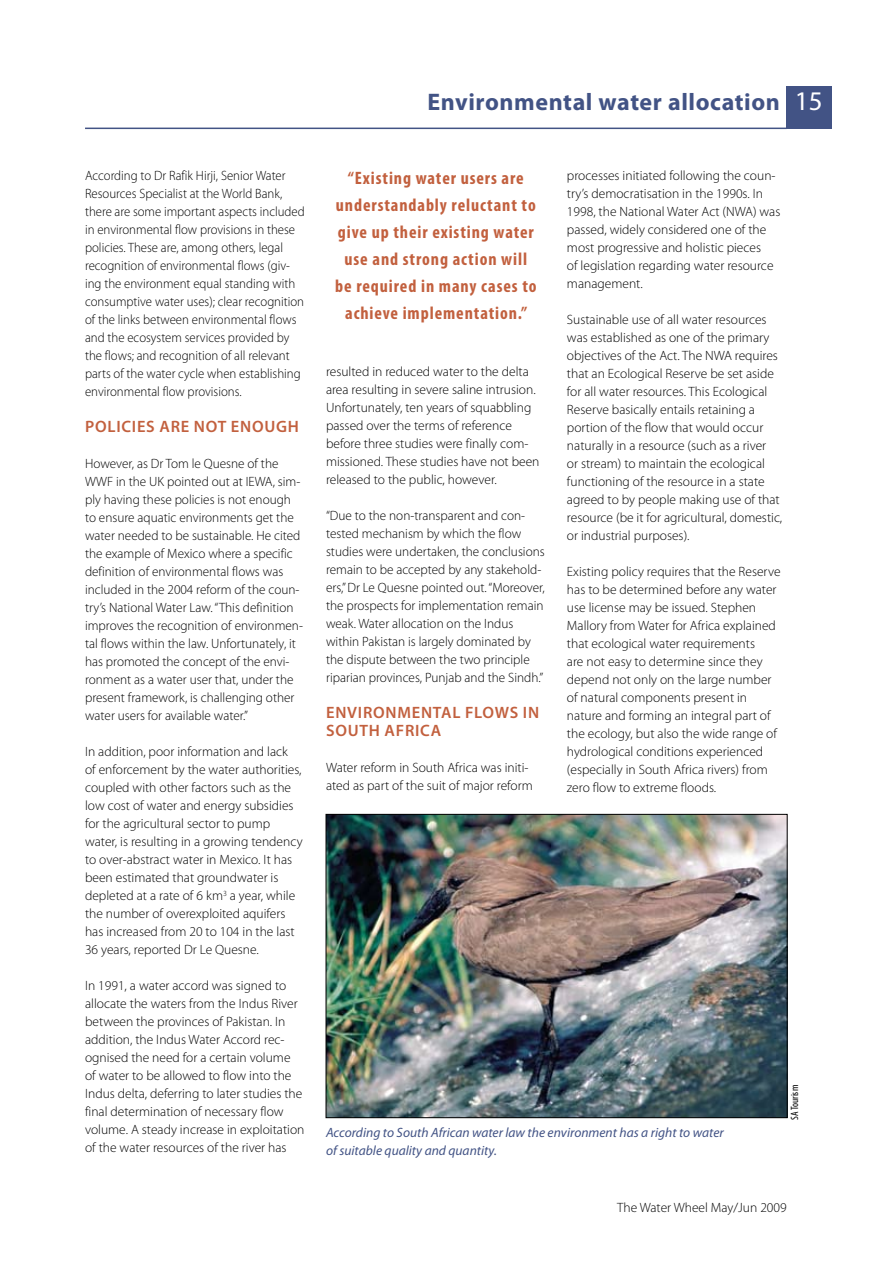
<style>
.page{position:relative;width:893px;height:1263px;background:#fff}
.page>*{position:absolute;margin:0;border:0;box-sizing:border-box;transform-origin:0 0}
.t1{font:700 24px "Myriad Pro";letter-spacing:.025em;color:#425385}
.t2{font:700 condensed 18px/27px "Myriad Pro";letter-spacing:.05em;color:#c2603e;text-align:center}
.t3{font:600 16.5px/18px "Myriad Pro";letter-spacing:.045em;color:#c2603e}
.t4{font:300 13.5px/18px "Myriad Pro";color:#000}
.t5{font:300 13.5px/18px "Myriad Pro";color:#000;scale:.95 1}
.t6{font:italic 13.5px/18px "Myriad Pro";color:#425385}
.t7{font:condensed 10.65px "Myriad Pro";color:#000}
.s1{font-weight:400;font-size:27px;color:#fff}
</style>
<div class="page">
<hr style="left:85px;top:128px;width:702px;height:1px;background:#425385">
<div style="left:787px;top:86px;width:45px;height:43px;background:#425385"></div>
<img style="left:328px;top:816px;width:457px;height:300px">
<div style="left:326px;top:814px;width:461px;height:304px;border:1px solid #000"></div>
<h1 class="t1" style="left:427px;top:86px;width:397px">Environmental water allocation <span class="s1">15</span></h1>
<p class="t5" style="left:85px;top:167px;width:233px">According to Dr Rafik Hirji, Senior Water Resources Specialist at the World Bank, there are some important aspects included in environmental flow provisions in these policies. These are, among others, legal recognition of environmental flows (giv&shy;ing the environment equal standing with consumptive water uses); clear recognition of the links between environmental flows and the ecosystem services provided by the flows; and recognition of all relevant parts of the water cycle when establishing environmental flow provisions.</p>
<p class="t3" style="left:85px;top:417px;width:215px">POLICIES ARE NOT ENOUGH</p>
<p class="t4" style="left:85px;top:455px;width:219px">However, as Dr Tom le Quesne of the WWF in the UK pointed out at IEWA, sim&shy;ply having these policies is not enough to ensure aquatic environments get the water needed to be sustainable. He cited the example of Mexico where a specific definition of environmental flows was included in the 2004 reform of the coun&shy;try’s National Water Law. “This definition improves the recognition of environmen&shy;tal flows within the law. Unfortunately, it has promoted the concept of the envi&shy;ronment as a water user that, under the present framework, is challenging other water users for available water.”</p>
<p class="t4" style="left:85px;top:743px;width:219px">In addition, poor information and lack<br>of enforcement by the water authorities, coupled with other factors such as the low cost of water and energy subsidies for the agricultural sector to pump water, is resulting in a growing tendency to over-abstract water in Mexico. It has been estimated that groundwater is depleted at a rate of 6 km<sup>3</sup> a year, while the number of overexploited aquifers has increased from 20 to 104 in the last 36 years, reported Dr Le Quesne.</p>
<p class="t4" style="left:85px;top:977px;width:221px">In 1991, a water accord was signed to allocate the waters from the Indus River between the provinces of Pakistan. In addition, the Indus Water Accord rec&shy;ognised the need for a certain volume of water to be allowed to flow into the Indus delta, deferring to later studies the final determination of necessary flow volume. A steady increase in exploitation of the water resources of the river has</p>
<h2 class="t2" style="left:335px;top:164px;width:203px">“Existing water users are understandably reluctant to give up their existing water use and strong action will be required in many cases to achieve implementation.”</h2>
<p class="t4" style="left:326px;top:362px;width:215px">resulted in reduced water to the delta area resulting in severe saline intrusion.<br>Unfortunately, ten years of squabbling passed over the terms of reference before three studies were finally com&shy;missioned. These studies have not been released to the public, however.</p>
<p class="t4" style="left:326px;top:507px;width:220px">“Due to the non-transparent and con&shy;tested mechanism by which the flow studies were undertaken, the conclusions remain to be accepted by any stakehold&shy;ers,” Dr Le Quesne pointed out. “Moreover, the prospects for implementation remain weak. Water allocation on the Indus within Pakistan is largely dominated by the dispute between the two principle riparian provinces, Punjab and the Sindh.”</p>
<p class="t3" style="left:326px;top:703px;width:215px">ENVIRONMENTAL FLOWS IN<br>SOUTH AFRICA</p>
<p class="t4" style="left:326px;top:759px;width:208px">Water reform in South Africa was initi&shy;ated as part of the suit of major reform</p>
<p class="t4" style="left:567px;top:167px;width:215px">processes initiated following the coun&shy;try’s democratisation in the 1990s. In 1998, the National Water Act (NWA) was passed, widely considered one of the most progressive and holistic pieces<br>of legislation regarding water resource management.</p>
<p class="t4" style="left:567px;top:311px;width:217px">Sustainable use of all water resources was established as one of the primary objectives of the Act. The NWA requires that an Ecological Reserve be set aside for all water resources. This Ecological Reserve basically entails retaining a portion of the flow that would occur naturally in a resource (such as a river<br>or stream) to maintain the ecological functioning of the resource in a state agreed to by people making use of that resource (be it for agricultural, domestic, or industrial purposes).</p>
<p class="t4" style="left:567px;top:563px;width:215px">Existing policy requires that the Reserve has to be determined before any water use license may be issued. Stephen Mallory from Water for Africa explained that ecological water requirements<br>are not easy to determine since they depend not only on the large number of natural components present in nature and forming an integral part of the ecology, but also the wide range of hydrological conditions experienced (especially in South Africa rivers) from zero flow to extreme floods.</p>
<p class="t6" style="left:326px;top:1123px;width:399px">According to South African water law the environment has a right to water of suitable quality and quantity.</p>
<p class="t7" style="left:788px;top:1120px;width:36px;rotate:-90deg">SA Tourism</p>
<p class="t4" style="left:617px;top:1198px;width:171px">The Water Wheel May/Jun 2009</p>
</div>
